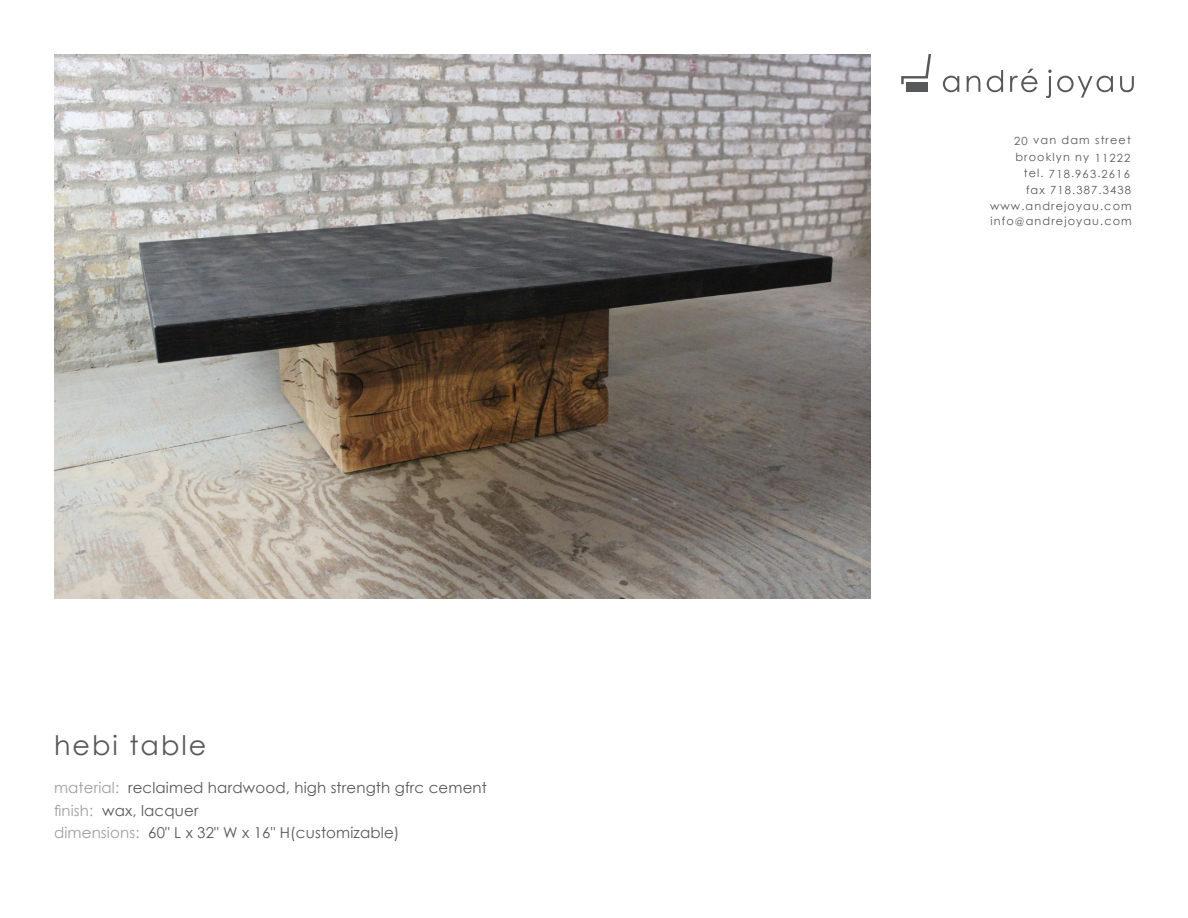
<style>
.page{position:relative;width:1188px;height:918px;background:#fff}
.page>*{position:absolute;margin:0;border:0;box-sizing:border-box;transform-origin:0 0}
.t1{font:27px "Century Gothic";letter-spacing:.075em;color:#57585a}
.t2{font:15px "Century Gothic";letter-spacing:.01em;color:#57585a}
.t3{font:11.25px "Century Gothic";letter-spacing:.1em;color:#57585a}
.s1{color:#9d9fa2}
</style>
<div class="page">
<svg style="left:943px;top:76px;width:16px;height:16px"></svg>
<svg style="left:967px;top:76px;width:13px;height:16px"></svg>
<svg style="left:987px;top:70px;width:16px;height:22px"></svg>
<svg style="left:1010px;top:69px;width:27px;height:23px"></svg>
<svg style="left:1046px;top:70px;width:67px;height:28px"></svg>
<svg style="left:1120px;top:76px;width:14px;height:16px"></svg>
<svg style="left:901px;top:54px;width:30px;height:30px"></svg>
<div style="left:906px;top:82px;width:22px;height:10px;background:#57585a"></div>
<img style="left:54px;top:54px;width:817px;height:544px">
<p class="t1" style="left:54px;top:727px;width:154px">hebi table</p>
<p class="t2" style="left:54px;top:777px;width:435px"><span class="s1">material:</span> reclaimed hardwood, high strength gfrc cement</p>
<p class="t2" style="left:54px;top:800px;width:146px"><span class="s1">finish:</span> wax, lacquer</p>
<p class="t2" style="left:54px;top:822px;width:347px"><span class="s1">dimensions:</span> 60" L x 32" W x 16" H(customizable)</p>
<p class="t3" style="left:1014px;top:132px;width:118px">20 van dam street</p>
<p class="t3" style="left:1024px;top:166px;width:108px">tel. 718.963.2616</p>
<p class="t3" style="left:990px;top:198px;width:143px">www.andrejoyau.com</p>
<p class="t3" style="left:990px;top:213px;width:143px">info@andrejoyau.com</p>
<p class="t3" style="left:1016px;top:149px;width:116px">brooklyn ny 11222</p>
<p class="t3" style="left:1026px;top:182px;width:107px">fax 718.387.3438</p>
</div>
